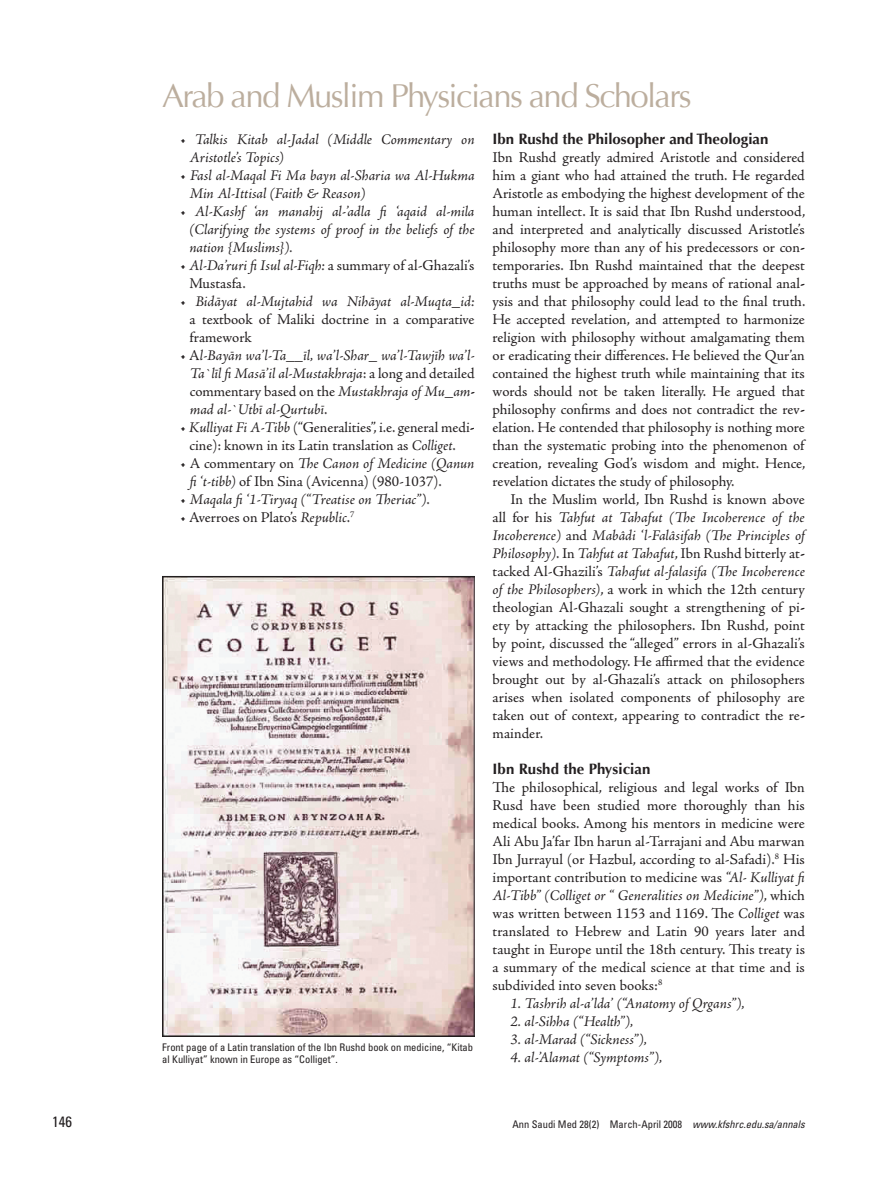
<style>
.page{position:relative;width:893px;height:1191px;background:#fff}
.page>*{position:absolute;margin:0;border:0;box-sizing:border-box;transform-origin:0 0}
.t1{font:33px "Optima";letter-spacing:-.05em;color:#bcae9e}
.t2{font:15px/18px "Adobe Jenson Pro";color:#231f20}
.t3{font:italic 15px/18px "Adobe Jenson Pro";letter-spacing:-.005em;color:#231f20}
.t4{font:700 15px "Optima";color:#231f20}
.t5{font:condensed 15px "Univers LT Std";color:#231f20}
.t6{font:condensed 10.5px/12px "Univers LT Std";color:#231f20}
.s1{font-style:normal}
.s2{font-style:italic}
</style>
<div class="page">
<img style="left:164px;top:578px;width:309px;height:456px">
<div style="left:162px;top:576px;width:313px;height:460px;border:1px solid #231f20"></div>
<h1 class="t1" style="left:162px;top:76px;width:531px">Arab and Muslim Physicians and Scholars</h1>
<p class="t3" style="left:189px;top:131px;width:287px;text-indent:-9px"><span class="s1">•</span> Talkis Kitab al-Jadal (Middle Commentary on<br>Aristotle’s Topics)</p>
<p class="t3" style="left:189px;top:167px;width:287px;text-indent:-9px"><span class="s1">•</span> Fasl al-Maqal Fi Ma bayn al-Sharia wa Al-Hukma<br>Min Al-Ittisal (Faith &amp; Reason)</p>
<p class="t3" style="left:189px;top:203px;width:287px;text-align:justify;text-indent:-9px"><span class="s1">•</span> Al-Kashf ‘an manahij al-’adla fi ‘aqaid al-mila (Clarifying the systems of proof in the beliefs of the nation {Muslims}).</p>
<p class="t2" style="left:189px;top:257px;width:287px;text-indent:-9px">• <span class="s2">Al-Da’ruri fi Isul al-Fiqh:</span> a summary of al-Ghazali’s<br>Mustasfa.</p>
<p class="t2" style="left:190px;top:293px;width:286px;text-align:justify;text-indent:-9px">• <span class="s2">Bidāyat al-Mujtahid wa Nihāyat al-Muqta_id: </span>a textbook of Maliki doctrine in a comparative framework</p>
<p class="t3" style="left:190px;top:347px;width:286px;text-align:justify;text-indent:-9px"><span class="s1">• A</span>l-Bayān wa’l-Ta__īl, wa’l-Shar_ wa’l-Tawjīh wa’l-Ta`līl fi Masā’il al-Mustakhraja<span class="s1">: a long and detailed commentary based on the</span> Mustakhraja of Mu_amm mad al-`Utbī al-Qurtubī<span class="s1">.</span></p>
<p class="t2" style="left:180px;top:419px;width:294px;text-align:center">• <span class="s2">Kulliyat Fi A-Tibb</span> (“Generalities”, i.e. general medic cine): known in its Latin translation as <span class="s2">Colliget</span>.</p>
<p class="t2" style="left:190px;top:455px;width:286px;text-indent:-9px">• A commentary on <span class="s2">The Canon of Medicine (Qanun fi ‘t-tibb)</span> of Ibn Sina (Avicenna) (980-1037).</p>
<p class="t3" style="left:180px;top:491px;width:251px"><span class="s1">•</span> Maqala fi ‘1-Tiryaq (“Treatise on Theriac”)<span class="s1">.</span></p>
<p class="t2" style="left:180px;top:509px;width:176px">• Averroes on Plato’s <span class="s2">Republic</span>.<sup>7</sup></p>
<p class="t6" style="left:162px;top:1040px;width:312px">Front page of a Latin translation of the Ibn Rushd book on medicine, “Kitab al Kulliyat” known in Europe as “Colliget”.</p>
<p class="t4" style="left:493px;top:130px;width:277px">Ibn Rushd the Philosopher and Theologian</p>
<p class="t2" style="left:493px;top:149px;width:314px">Ibn Rushd greatly admired Aristotle and considered him a giant who had attained the truth. He regarded Aristotle as embodying the highest development of the human intellect. It is said that Ibn Rushd understood, and interpreted and analytically discussed Aristotle’s philosophy more than any of his predecessors or cont temporaries. Ibn Rushd maintained that the deepest truths must be approached by means of rational analy ysis and that philosophy could lead to the final truth.<br>He accepted revelation, and attempted to harmonize religion with philosophy without amalgamating them or eradicating their differences. He believed the Qur’an contained the highest truth while maintaining that its words should not be taken literally. He argued that philosophy confirms and does not contradict the reve elation. He contended that philosophy is nothing more than the systematic probing into the phenomenon of creation, revealing God’s wisdom and might. Hence, revelation dictates the study of philosophy.</p>
<p class="t2" style="left:493px;top:491px;width:314px;text-align:justify;text-indent:18px">In the Muslim world, Ibn Rushd is known above all for his <span class="s2">Tahfut at Tahafut (The Incoherence of the Incoherence)</span> and <span class="s2">Mabâdi ‘l-Falâsifah (The Principles of Philosophy)</span>. In <span class="s2">Tahfut at Tahafut</span>, Ibn Rushd bitterly att tacked Al-Ghazili’s <span class="s2">Tahafut al-falasifa (The Incoherence of the Philosophers)</span>, a work in which the 12th century theologian Al-Ghazali sought a strengthening of pie ety by attacking the philosophers. Ibn Rushd, point by point, discussed the “alleged” errors in al-Ghazali’s views and methodology. He affirmed that the evidence brought out by al-Ghazali’s attack on philosophers arises when isolated components of philosophy are taken out of context, appearing to contradict the rem mainder.</p>
<p class="t4" style="left:493px;top:760px;width:159px">Ibn Rushd the Physician</p>
<p class="t2" style="left:493px;top:779px;width:316px">The philosophical, religious and legal works of Ibn Rusd have been studied more thoroughly than his medical books. Among his mentors in medicine were Ali Abu Ja’far Ibn harun al-Tarrajani and Abu marwan Ibn Jurrayul (or Hazbul, according to al-Safadi).<sup>8</sup> His important contribution to medicine was <span class="s2">“Al- Kulliyat fi Al-Tibb” (Colliget or “ Generalities on Medicine”)</span>, which was written between 1153 and 1169. The <span class="s2">Colliget</span> was translated to Hebrew and Latin 90 years later and taught in Europe until the 18th century. This treaty is a summary of the medical science at that time and is subdivided into seven books:<sup>8</sup></p>
<p class="t3" style="left:511px;top:995px;width:236px">1. Tashrih al-a’lda’ (“Anatomy of Qrgans”),</p>
<p class="t3" style="left:511px;top:1013px;width:124px">2. al-Sihha (“Health”),</p>
<p class="t3" style="left:511px;top:1031px;width:138px">3. al-Marad (“Sickness”),</p>
<p class="t3" style="left:511px;top:1049px;width:153px">4. al-’Alamat (“Symptoms”),</p>
<p class="t5" style="left:52px;top:1111px;width:21px">146</p>
<p class="t6" style="left:512px;top:1118px;width:294px">Ann Saudi Med 28(2) March-April 2008 <span class="s2">www.kfshrc.edu.sa/annals</span></p>
</div>
